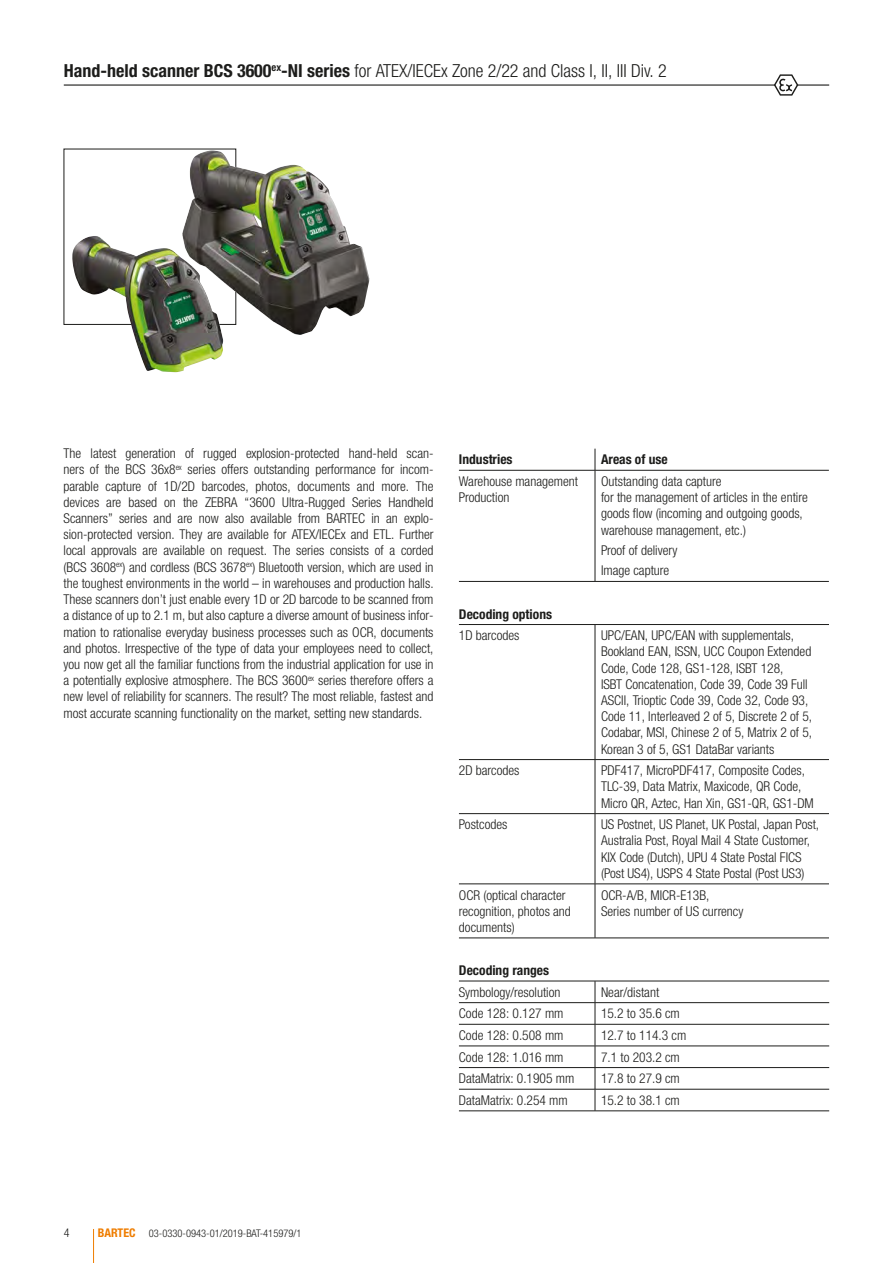
<style>
.page{position:relative;width:893px;height:1263px;background:#fff}
.page>*{position:absolute;margin:0;border:0;box-sizing:border-box;transform-origin:0 0}
.t1{font:300 condensed 18px "Helvetica Neue LTW1 G";color:#1d1d1b}
.t2{font:300 condensed 13.5px/16.2px "Helvetica Neue LTW1 G";color:#1d1d1b}
.t3{font:700 condensed 13.5px "Helvetica Neue LTW1 G";color:#1d1d1b}
.t4{font:300 condensed 12px "Helvetica Neue LTW1 G";color:#1d1d1b}
.t5{font:300 condensed 10.5px "Helvetica Neue LTW1 G";color:#1d1d1b}
.s1{font-weight:700}
.s2{font-weight:700;font-size:12px;color:#ef7d00}
</style>
<div class="page">
<hr style="left:64px;top:84px;width:765px;height:2px;background:#1d1d1b">
<svg style="left:774px;top:74px;width:24px;height:22px"></svg>
<hr style="left:93px;top:1229px;width:1px;height:34px;background:#ef7d00">
<img style="left:72px;top:150px;width:297px;height:185px">
<svg style="left:595px;top:449px;width:1px;height:21px"></svg>
<hr style="left:595px;top:470px;width:1px;height:111px;background:#1d1d1b">
<hr style="left:459px;top:581px;width:136px;height:1px;background:#1d1d1b">
<hr style="left:595px;top:581px;width:234px;height:1px;background:#1d1d1b">
<hr style="left:459px;top:470px;width:136px;height:1px;background:#1d1d1b">
<hr style="left:595px;top:470px;width:234px;height:1px;background:#1d1d1b">
<svg style="left:459px;top:980px;width:370px;height:130px"></svg>
<hr style="left:459px;top:981px;width:136px;height:1px;background:#1d1d1b">
<hr style="left:595px;top:981px;width:234px;height:1px;background:#1d1d1b">
<hr style="left:459px;top:1002px;width:136px;height:1px;background:#1d1d1b">
<hr style="left:595px;top:1002px;width:234px;height:1px;background:#1d1d1b">
<hr style="left:459px;top:1024px;width:136px;height:1px;background:#1d1d1b">
<hr style="left:595px;top:1024px;width:234px;height:1px;background:#1d1d1b">
<hr style="left:459px;top:1046px;width:136px;height:1px;background:#1d1d1b">
<hr style="left:595px;top:1046px;width:234px;height:1px;background:#1d1d1b">
<hr style="left:459px;top:1067px;width:136px;height:1px;background:#1d1d1b">
<hr style="left:595px;top:1067px;width:234px;height:1px;background:#1d1d1b">
<hr style="left:459px;top:1089px;width:136px;height:1px;background:#1d1d1b">
<hr style="left:595px;top:1089px;width:234px;height:1px;background:#1d1d1b">
<hr style="left:459px;top:1110px;width:136px;height:1px;background:#1d1d1b">
<hr style="left:595px;top:1110px;width:234px;height:1px;background:#1d1d1b">
<svg style="left:595px;top:981px;width:1px;height:130px"></svg>
<svg style="left:459px;top:625px;width:370px;height:313px"></svg>
<hr style="left:459px;top:624px;width:136px;height:1px;background:#1d1d1b">
<hr style="left:595px;top:624px;width:234px;height:1px;background:#1d1d1b">
<hr style="left:595px;top:625px;width:1px;height:134px;background:#1d1d1b">
<hr style="left:459px;top:759px;width:136px;height:1px;background:#1d1d1b">
<hr style="left:595px;top:759px;width:234px;height:1px;background:#1d1d1b">
<hr style="left:595px;top:760px;width:1px;height:53px;background:#1d1d1b">
<hr style="left:459px;top:813px;width:136px;height:1px;background:#1d1d1b">
<hr style="left:595px;top:813px;width:234px;height:1px;background:#1d1d1b">
<hr style="left:595px;top:814px;width:1px;height:70px;background:#1d1d1b">
<hr style="left:459px;top:884px;width:136px;height:1px;background:#1d1d1b">
<hr style="left:595px;top:884px;width:234px;height:1px;background:#1d1d1b">
<hr style="left:595px;top:884px;width:1px;height:54px;background:#1d1d1b">
<hr style="left:459px;top:938px;width:136px;height:1px;background:#1d1d1b">
<hr style="left:595px;top:938px;width:234px;height:1px;background:#1d1d1b">
<h1 class="t1" style="left:64px;top:60px;width:605px"><span class="s1">Hand-held scanner BCS 3600</span><sup>ex</sup><span class="s1">-NI series</span> for ATEX/IECEx Zone 2/22 and Class I, II, III Div. 2</h1>
<p class="t2" style="left:64px;top:445px;width:371px;text-align:justify">The latest generation of rugged explosion-protected hand-held scan&shy;ners of the BCS 36x8<sup>ex</sup> series offers outstanding performance for incom&shy;parable capture of 1D/2D barcodes, photos, documents and more. The devices are based on the ZEBRA “3600 Ultra-Rugged Series Handheld Scanners” series and are now also available from BARTEC in an explo&shy;sion-protected version. They are available for ATEX/IECEx and ETL. Further local approvals are available on request. The series consists of a corded (BCS 3608<sup>ex</sup>) and cordless (BCS 3678<sup>ex</sup>) Bluetooth version, which are used in the toughest environments in the world – in warehouses and production halls.<br>These scanners don’t just enable every 1D or 2D barcode to be scanned from a distance of up to 2.1 m, but also capture a diverse amount of business infor&shy;mation to rationalise everyday business processes such as OCR, documents and photos. Irrespective of the type of data your employees need to collect, you now get all the familiar functions from the industrial application for use in a potentially explosive atmosphere. The BCS 3600<sup>ex</sup> series therefore offers a new level of reliability for scanners. The result? The most reliable, fastest and most accurate scanning functionality on the market, setting new standards.</p>
<p class="t3" style="left:459px;top:451px;width:55px">Industries</p>
<p class="t3" style="left:601px;top:451px;width:68px">Areas of use</p>
<p class="t2" style="left:459px;top:473px;width:121px">Warehouse management<br>Production</p>
<p class="t2" style="left:601px;top:473px;width:208px">Outstanding data capture<br>for the management of articles in the entire goods flow (incoming and outgoing goods, warehouse management, etc.)</p>
<p class="t2" style="left:601px;top:540px;width:78px;line-height:20.4px">Proof of delivery<br>Image capture</p>
<p class="t3" style="left:459px;top:606px;width:95px">Decoding options</p>
<p class="t2" style="left:459px;top:627px;width:62px">1D barcodes</p>
<p class="t2" style="left:601px;top:627px;width:213px">UPC/EAN, UPC/EAN with supplementals, Bookland EAN, ISSN, UCC Coupon Extended Code, Code 128, GS1-128, ISBT 128,<br>ISBT Concatenation, Code 39, Code 39 Full ASCII, Trioptic Code 39, Code 32, Code 93, Code 11, Interleaved 2 of 5, Discrete 2 of 5, Codabar, MSI, Chinese 2 of 5, Matrix 2 of 5, Korean 3 of 5, GS1 DataBar variants</p>
<p class="t2" style="left:459px;top:762px;width:62px">2D barcodes</p>
<p class="t2" style="left:601px;top:762px;width:214px">PDF417, MicroPDF417, Composite Codes,<br>TLC-39, Data Matrix, Maxicode, QR Code,<br>Micro QR, Aztec, Han Xin, GS1-QR, GS1-DM</p>
<p class="t2" style="left:459px;top:816px;width:50px">Postcodes</p>
<p class="t2" style="left:601px;top:816px;width:220px">US Postnet, US Planet, UK Postal, Japan Post, Australia Post, Royal Mail 4 State Customer, KIX Code (Dutch), UPU 4 State Postal FICS (Post US4), USPS 4 State Postal (Post US3)</p>
<p class="t2" style="left:459px;top:887px;width:113px">OCR (optical character recognition, photos and documents)</p>
<p class="t2" style="left:601px;top:887px;width:144px">OCR-A/B, MICR-E13B,<br>Series number of US currency</p>
<p class="t3" style="left:459px;top:962px;width:92px">Decoding ranges</p>
<p class="t2" style="left:459px;top:984px;width:103px">Symbology/resolution</p>
<p class="t2" style="left:601px;top:984px;width:60px">Near/distant</p>
<p class="t2" style="left:459px;top:1005px;width:106px">Code 128: 0.127 mm</p>
<p class="t2" style="left:601px;top:1005px;width:80px">15.2 to 35.6 cm</p>
<p class="t2" style="left:459px;top:1027px;width:106px">Code 128: 0.508 mm</p>
<p class="t2" style="left:601px;top:1027px;width:87px">12.7 to 114.3 cm</p>
<p class="t2" style="left:459px;top:1049px;width:106px">Code 128: 1.016 mm</p>
<p class="t2" style="left:601px;top:1049px;width:80px">7.1 to 203.2 cm</p>
<p class="t2" style="left:459px;top:1070px;width:117px">DataMatrix: 0.1905 mm</p>
<p class="t2" style="left:601px;top:1070px;width:80px">17.8 to 27.9 cm</p>
<p class="t2" style="left:459px;top:1092px;width:110px">DataMatrix: 0.254 mm</p>
<p class="t2" style="left:601px;top:1092px;width:80px">15.2 to 38.1 cm</p>
<p class="t4" style="left:64px;top:1226px;width:7px">4</p>
<p class="t5" style="left:98px;top:1227px;width:205px"><span class="s2">BARTEC</span> 03-0330-0943-01/2019-BAT-415979/1</p>
</div>
